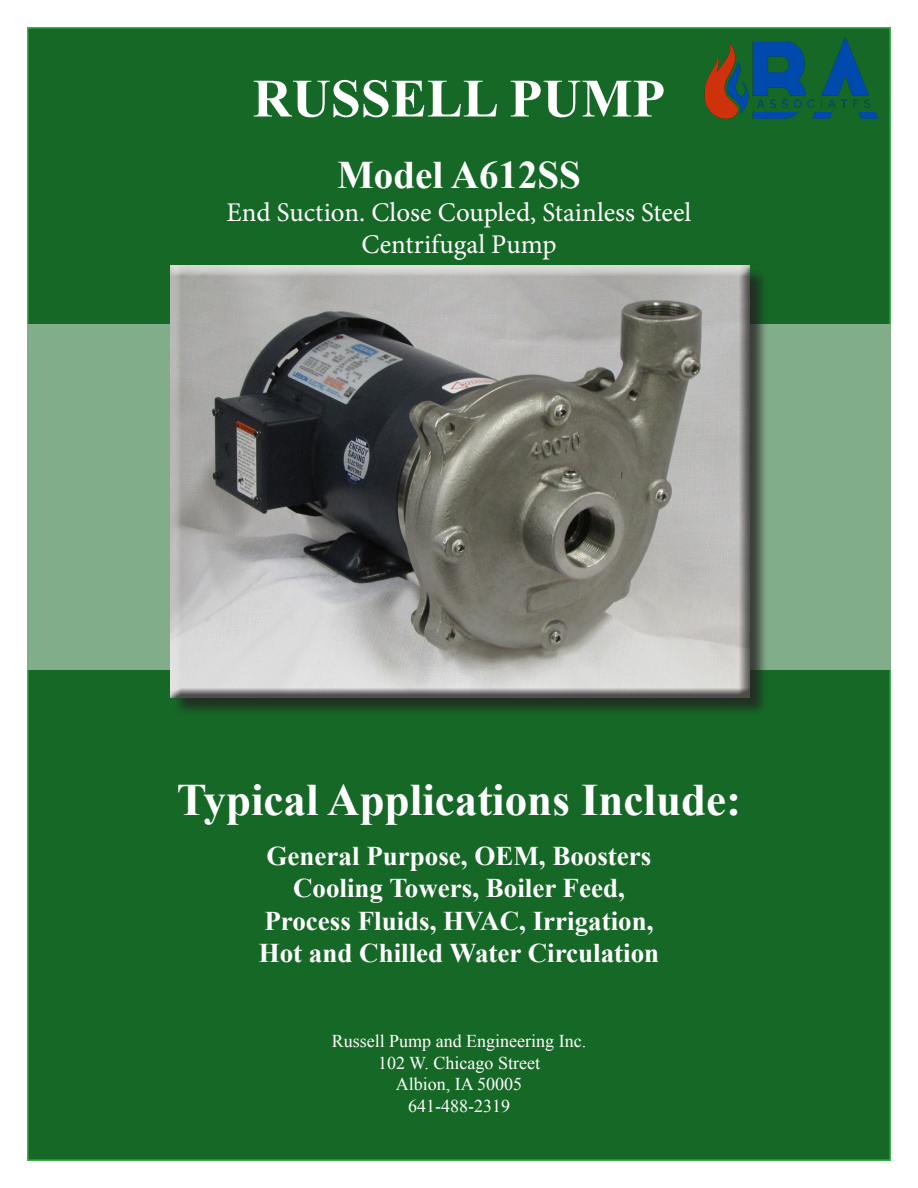
<style>
.page{position:relative;width:918px;height:1188px;background:#fff}
.page>*{position:absolute;margin:0;border:0;box-sizing:border-box;transform-origin:0 0}
.t1{font:700 54px "Times New Roman";color:#fff}
.t2{font:700 45px "Times New Roman";color:#fff}
.t3{font:700 39px "Times New Roman";color:#fff}
.t4{font:700 27px/32.4px "Times New Roman";color:#fff;text-align:center}
.t5{font:27px/32.4px "Minion Pro";color:#fff;text-align:center}
.t6{font:18px/21.6px "Times New Roman";color:#fff;text-align:center}
</style>
<div class="page">
<div style="left:27px;top:27px;width:864px;height:1134px;background:#166827;border:2px solid #40ae49"></div>
<div style="left:27px;top:324px;width:864px;height:346px;background:#81ad8a"></div>
<div style="left:173px;top:268px;width:596px;height:449px;background:#231f20;opacity:.75"></div>
<div style="left:171px;top:266px;width:579px;height:433px;background:#231f20;opacity:.75"></div>
<img style="left:704px;top:38px;width:175px;height:81px">
<h1 class="t1" style="left:253px;top:67px;width:371px">Russell Pump</h1>
<h3 class="t3" style="left:337px;top:153px;width:245px">Model A612SS</h3>
<p class="t5" style="left:227px;top:196px;width:466px">End Suction. Close Coupled, Stainless Steel<br>Centrifugal Pump</p>
<h2 class="t2" style="left:177px;top:773px;width:566px">Typical Applications Include:</h2>
<p class="t4" style="left:259px;top:839px;width:402px">General Purpose, OEM, Boosters<br>Cooling Towers, Boiler Feed,<br>Process Fluids, HVAC, Irrigation,<br>Hot and Chilled Water Circulation</p>
<p class="t6" style="left:332px;top:1030px;width:256px">Russell Pump and Engineering Inc.<br>102 W. Chicago Street<br>Albion, IA 50005<br>641-488-2319</p>
</div>
